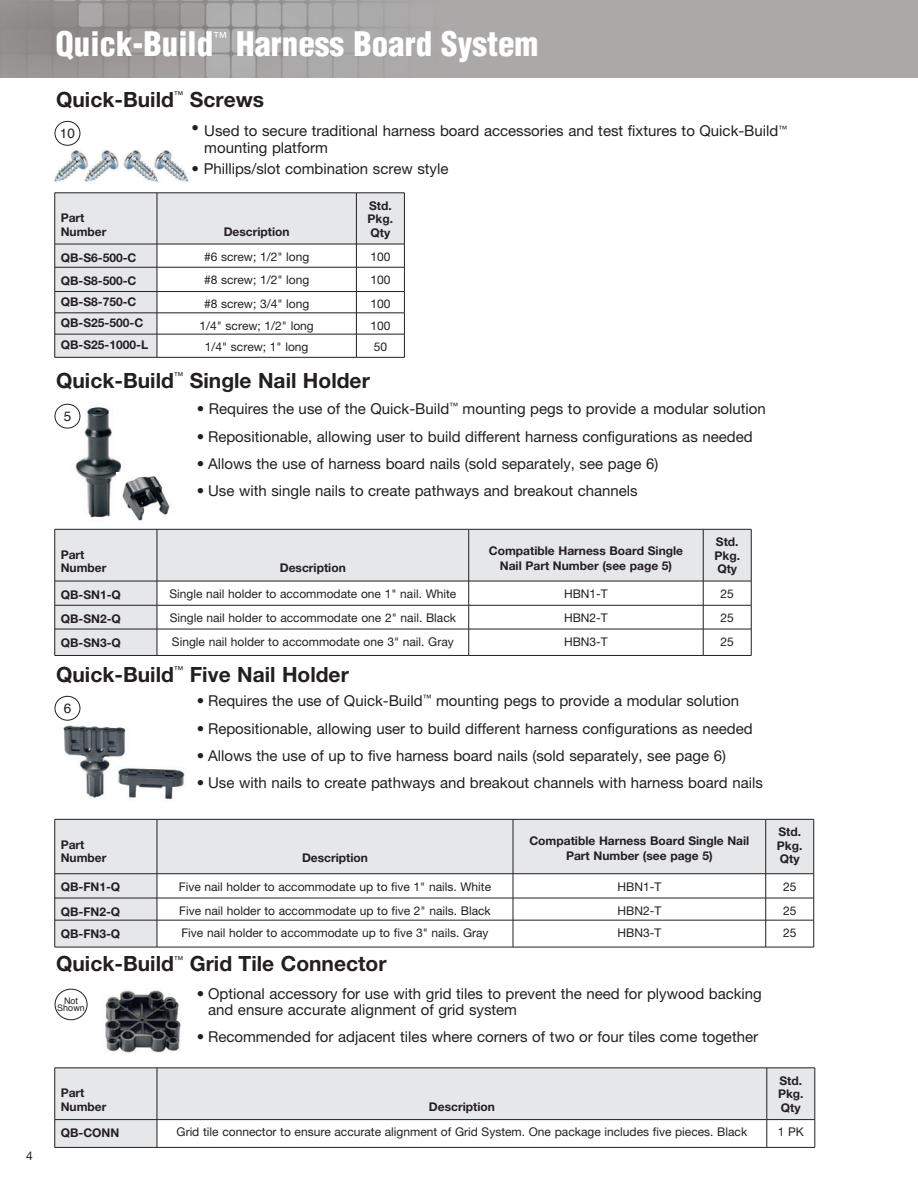
<style>
.page{position:relative;width:918px;height:1188px;background:#fff}
.page>*{position:absolute;margin:0;border:0;box-sizing:border-box;transform-origin:0 0}
.t1{font:900 condensed 33px "Helvetica";color:#fff}
.t2{font:700 21px "Helvetica Neue LT Std";color:#231f20}
.Bullet_green_Univ_16{font:15px/16.5px "Helvetica Neue LT Std";color:#231f20}
.t3{font:13.95px "Helvetica Neue LT Std";color:#fff}
.t4{font:13.5px "Helvetica";color:#231f20}
.TblBody8C{font:12px "Helvetica Neue LT Std";color:#231f20}
.TblBody8C-2{font:700 12px/14.4px "Helvetica Neue LT Std";color:#231f20;text-align:center}
.Bullet_green_Univ_16-2{font:700 12px/13.5px "Helvetica Neue LT Std";color:#231f20}
.t5{font:9px/7.8px "Helvetica";color:#231f20;text-align:center}
</style>
<div class="page">
<img style="left:0;top:0;width:918px;height:78px">
<hr style="left:55px;top:655px;width:102px;height:1px;background:#231f20">
<svg style="left:54px;top:529px;width:698px;height:126px"></svg>
<hr style="left:157px;top:655px;width:312px;height:1px;background:#231f20">
<hr style="left:469px;top:655px;width:234px;height:1px;background:#231f20">
<hr style="left:703px;top:655px;width:48px;height:1px;background:#231f20">
<hr style="left:55px;top:947px;width:102px;height:1px;background:#231f20">
<svg style="left:54px;top:819px;width:760px;height:128px"></svg>
<hr style="left:157px;top:947px;width:356px;height:1px;background:#231f20">
<hr style="left:513px;top:947px;width:253px;height:1px;background:#231f20">
<hr style="left:766px;top:947px;width:48px;height:1px;background:#231f20">
<hr style="left:55px;top:1147px;width:102px;height:1px;background:#231f20">
<svg style="left:54px;top:1068px;width:762px;height:79px"></svg>
<hr style="left:157px;top:1147px;width:610px;height:1px;background:#231f20">
<hr style="left:767px;top:1147px;width:48px;height:1px;background:#231f20">
<img style="left:55px;top:404px;width:66px;height:114px">
<img style="left:54px;top:699px;width:72px;height:99px">
<img style="left:87px;top:990px;width:94px;height:63px">
<hr style="left:55px;top:357px;width:102px;height:1px;background:#231f20">
<svg style="left:54px;top:193px;width:351px;height:164px"></svg>
<hr style="left:157px;top:357px;width:199px;height:1px;background:#231f20">
<hr style="left:356px;top:357px;width:49px;height:1px;background:#231f20">
<div style="left:55px;top:404px;width:25px;height:24px;border:1px solid #231f20;border-radius:50%"></div>
<div style="left:55px;top:696px;width:25px;height:25px;border:1px solid #231f20;border-radius:50%"></div>
<div style="left:55px;top:989px;width:33px;height:31px;border:1px solid #231f20;border-radius:50%"></div>
<img style="left:116px;top:472px;width:54px;height:49px">
<img style="left:116px;top:762px;width:69px;height:37px">
<img style="left:54px;top:150px;width:135px;height:32px">
<div style="left:55px;top:121px;width:25px;height:25px;border:1px solid #231f20;border-radius:50%"></div>
<p class="TblBody8C" style="left:26px;top:1149px;width:8px">4</p>
<p class="t1" style="left:56px;top:23px;width:159px">Quick-Build</p>
<p class="t3" style="left:213px;top:28px;width:15px">™</p>
<p class="t1" style="left:236px;top:23px;width:304px">Harness Board System</p>
<p class="t2" style="left:56px;top:86px;width:209px">Quick-Build<sup>™</sup> Screws</p>
<p class="t4" style="left:60px;top:123px;width:17px">10</p>
<p class="Bullet_green_Univ_16-2" style="left:61px;top:211px;width:47px">Part<br>Number</p>
<p class="Bullet_green_Univ_16" style="left:204px;top:123px;width:584px;text-indent:-13px">• Used to secure traditional harness board accessories and test fixtures to Quick-Build<sup>™ </sup>mounting platform</p>
<p class="Bullet_green_Univ_16" style="left:192px;top:161px;width:258px">• Phillips/slot combination screw style</p>
<p class="TblBody8C-2" style="left:224px;top:224px;width:67px">Description</p>
<p class="TblBody8C-2" style="left:369px;top:198px;width:24px">Std.</p>
<p class="TblBody8C-2" style="left:368px;top:211px;width:27px">Pkg.</p>
<p class="TblBody8C-2" style="left:371px;top:225px;width:21px">Qty</p>
<p class="Bullet_green_Univ_16-2" style="left:61px;top:251px;width:77px">QB-S6-500-C</p>
<p class="TblBody8C" style="left:204px;top:249px;width:107px">#6 screw; 1/2" long</p>
<p class="TblBody8C" style="left:370px;top:249px;width:22px">100</p>
<p class="Bullet_green_Univ_16-2" style="left:61px;top:274px;width:77px">QB-S8-500-C</p>
<p class="TblBody8C" style="left:204px;top:273px;width:107px">#8 screw; 1/2" long</p>
<p class="TblBody8C" style="left:370px;top:273px;width:22px">100</p>
<p class="Bullet_green_Univ_16-2" style="left:61px;top:295px;width:77px">QB-S8-750-C</p>
<p class="TblBody8C" style="left:204px;top:297px;width:107px">#8 screw; 3/4" long</p>
<p class="TblBody8C" style="left:370px;top:297px;width:22px">100</p>
<p class="Bullet_green_Univ_16-2" style="left:61px;top:316px;width:84px">QB-S25-500-C</p>
<p class="TblBody8C" style="left:200px;top:318px;width:116px">1/4" screw; 1/2" long</p>
<p class="TblBody8C" style="left:370px;top:318px;width:22px">100</p>
<p class="Bullet_green_Univ_16-2" style="left:61px;top:337px;width:89px">QB-S25-1000-L</p>
<p class="TblBody8C" style="left:205px;top:340px;width:105px">1/4" screw; 1" long</p>
<p class="TblBody8C" style="left:374px;top:340px;width:15px">50</p>
<p class="t2" style="left:56px;top:367px;width:315px">Quick-Build<sup>™</sup> Single Nail Holder</p>
<p class="t4" style="left:64px;top:406px;width:9px">5</p>
<p class="Bullet_green_Univ_16-2" style="left:61px;top:548px;width:47px">Part<br>Number</p>
<p class="Bullet_green_Univ_16" style="left:197px;top:401px;width:570px">• Requires the use of the Quick-Build<sup>™</sup> mounting pegs to provide a modular solution</p>
<p class="Bullet_green_Univ_16" style="left:197px;top:428px;width:557px">• Repositionable, allowing user to build different harness configurations as needed</p>
<p class="Bullet_green_Univ_16" style="left:197px;top:455px;width:463px">• Allows the use of harness board nails (sold separately, see page 6)</p>
<p class="Bullet_green_Univ_16" style="left:197px;top:482px;width:442px">• Use with single nails to create pathways and breakout channels</p>
<p class="TblBody8C-2" style="left:280px;top:561px;width:67px">Description</p>
<p class="TblBody8C-2" style="left:489px;top:543px;width:196px">Compatible Harness Board Single<br>Nail Part Number (see page 5)</p>
<p class="TblBody8C-2" style="left:716px;top:534px;width:24px">Std.</p>
<p class="TblBody8C-2" style="left:714px;top:548px;width:27px">Pkg.</p>
<p class="TblBody8C-2" style="left:717px;top:561px;width:21px">Qty</p>
<p class="Bullet_green_Univ_16-2" style="left:61px;top:588px;width:62px">QB-SN1-Q</p>
<p class="TblBody8C" style="left:169px;top:586px;width:288px">Single nail holder to accommodate one 1" nail. White</p>
<p class="TblBody8C" style="left:564px;top:586px;width:45px">HBN1-T</p>
<p class="TblBody8C" style="left:721px;top:586px;width:15px">25</p>
<p class="Bullet_green_Univ_16-2" style="left:61px;top:612px;width:62px">QB-SN2-Q</p>
<p class="TblBody8C" style="left:170px;top:611px;width:288px">Single nail holder to accommodate one 2" nail. Black</p>
<p class="TblBody8C" style="left:564px;top:611px;width:45px">HBN2-T</p>
<p class="TblBody8C" style="left:721px;top:611px;width:15px">25</p>
<p class="Bullet_green_Univ_16-2" style="left:61px;top:636px;width:62px">QB-SN3-Q</p>
<p class="TblBody8C" style="left:172px;top:634px;width:283px">Single nail holder to accommodate one 3" nail. Gray</p>
<p class="TblBody8C" style="left:564px;top:634px;width:45px">HBN3-T</p>
<p class="TblBody8C" style="left:721px;top:634px;width:15px">25</p>
<p class="t2" style="left:56px;top:661px;width:294px">Quick-Build<sup>™</sup> Five Nail Holder</p>
<p class="t4" style="left:64px;top:698px;width:9px">6</p>
<p class="Bullet_green_Univ_16-2" style="left:61px;top:838px;width:47px">Part<br>Number</p>
<p class="Bullet_green_Univ_16" style="left:197px;top:693px;width:544px">• Requires the use of Quick-Build<sup>™</sup> mounting pegs to provide a modular solution</p>
<p class="Bullet_green_Univ_16" style="left:197px;top:720px;width:557px">• Repositionable, allowing user to build different harness configurations as needed</p>
<p class="Bullet_green_Univ_16" style="left:197px;top:747px;width:531px">• Allows the use of up to five harness board nails (sold separately, see page 6)</p>
<p class="Bullet_green_Univ_16" style="left:197px;top:775px;width:568px">• Use with nails to create pathways and breakout channels with harness board nails</p>
<p class="TblBody8C-2" style="left:302px;top:851px;width:67px">Description</p>
<p class="TblBody8C-2" style="left:529px;top:833px;width:221px">Compatible Harness Board Single Nail<br>Part Number (see page 5)</p>
<p class="TblBody8C-2" style="left:778px;top:824px;width:24px">Std.</p>
<p class="TblBody8C-2" style="left:777px;top:838px;width:27px">Pkg.</p>
<p class="TblBody8C-2" style="left:780px;top:851px;width:21px">Qty</p>
<p class="Bullet_green_Univ_16-2" style="left:61px;top:880px;width:61px">QB-FN1-Q</p>
<p class="TblBody8C" style="left:179px;top:879px;width:314px">Five nail holder to accommodate up to five 1" nails. White</p>
<p class="TblBody8C" style="left:617px;top:879px;width:45px">HBN1-T</p>
<p class="TblBody8C" style="left:783px;top:879px;width:15px">25</p>
<p class="Bullet_green_Univ_16-2" style="left:61px;top:905px;width:61px">QB-FN2-Q</p>
<p class="TblBody8C" style="left:179px;top:903px;width:313px">Five nail holder to accommodate up to five 2" nails. Black</p>
<p class="TblBody8C" style="left:617px;top:903px;width:45px">HBN2-T</p>
<p class="TblBody8C" style="left:783px;top:903px;width:15px">25</p>
<p class="Bullet_green_Univ_16-2" style="left:61px;top:927px;width:61px">QB-FN3-Q</p>
<p class="TblBody8C" style="left:181px;top:926px;width:309px">Five nail holder to accommodate up to five 3" nails. Gray</p>
<p class="TblBody8C" style="left:617px;top:926px;width:45px">HBN3-T</p>
<p class="TblBody8C" style="left:783px;top:926px;width:15px">25</p>
<p class="t2" style="left:56px;top:951px;width:332px">Quick-Build<sup>™</sup> Grid Tile Connector</p>
<p class="t5" style="left:57px;top:997px;width:29px">Not<br>Shown</p>
<p class="Bullet_green_Univ_16-2" style="left:61px;top:1086px;width:47px">Part<br>Number</p>
<p class="Bullet_green_Univ_16" style="left:208px;top:985px;width:555px;text-indent:-11px">• Optional accessory for use with grid tiles to prevent the need for plywood backing and ensure accurate alignment of grid system</p>
<p class="Bullet_green_Univ_16" style="left:197px;top:1029px;width:563px">• Recommended for adjacent tiles where corners of two or four tiles come together</p>
<p class="TblBody8C-2" style="left:429px;top:1099px;width:67px">Description</p>
<p class="TblBody8C-2" style="left:779px;top:1073px;width:24px">Std.</p>
<p class="TblBody8C-2" style="left:778px;top:1086px;width:27px">Pkg.</p>
<p class="TblBody8C-2" style="left:781px;top:1100px;width:21px">Qty</p>
<p class="Bullet_green_Univ_16-2" style="left:61px;top:1126px;width:60px">QB-CONN</p>
<p class="TblBody8C" style="left:177px;top:1125px;width:572px">Grid tile connector to ensure accurate alignment of Grid System. One package includes five pieces. Black</p>
<p class="TblBody8C" style="left:778px;top:1125px;width:28px">1 PK</p>
</div>
